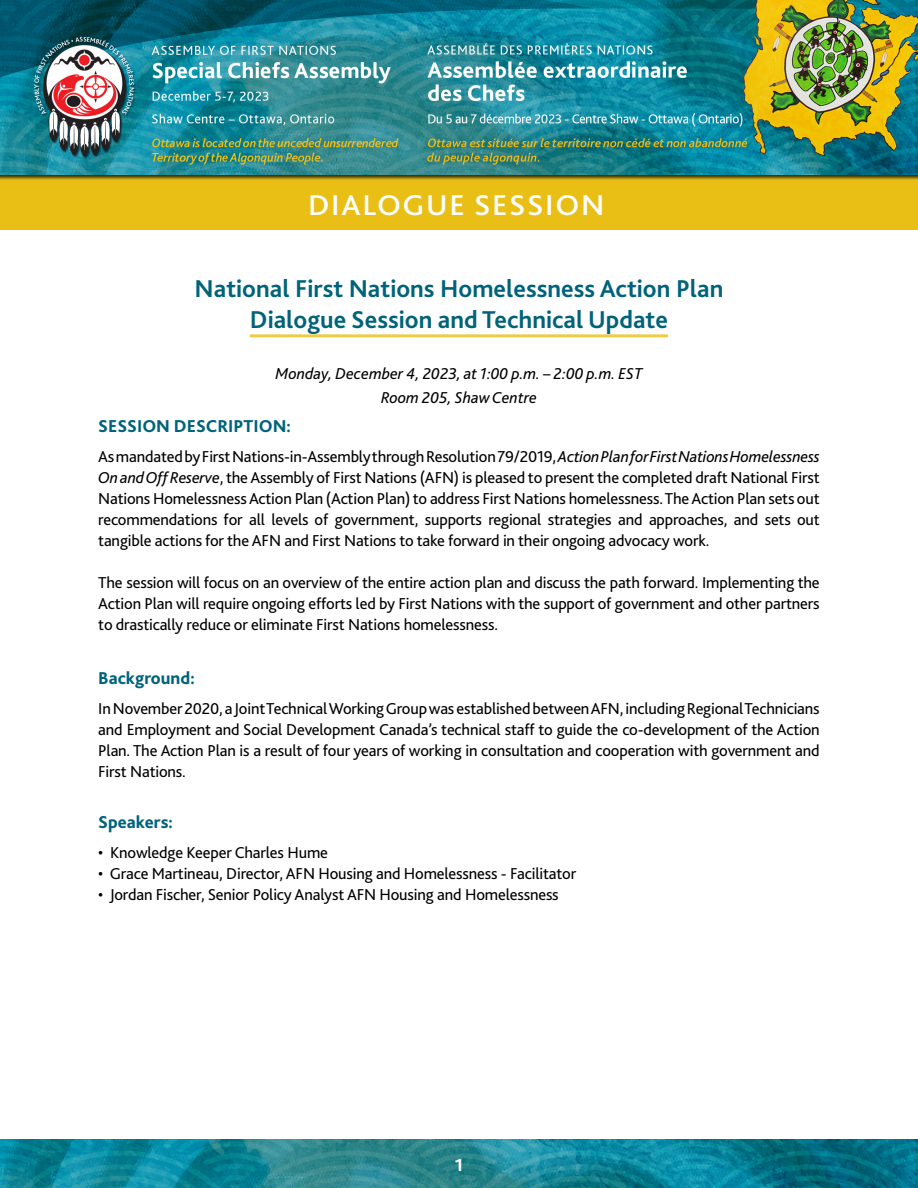
<style>
.page{position:relative;width:918px;height:1188px;background:#fff}
.page>*{position:absolute;margin:0;border:0;box-sizing:border-box;transform-origin:0 0}
.t1{font:500 30px "Bliss 2";letter-spacing:.05em;color:#fff;scale:1.05 1}
.t2{font:700 25.5px/30.6px "Bliss 2";color:#00637a;text-align:center}
.t3{font:800 18px "Bliss 2";color:#00637a}
.t4{font:800 18px "Bliss 2";color:#fff}
.t5{font:16.5px/21px "Bliss 2";letter-spacing:-.01em;color:#000;text-align:justify}
.t6{font:italic 16.5px/24px "Bliss 2";color:#000;text-align:center}
.s1{font-style:italic}
</style>
<div class="page">
<img style="left:0;top:1140px;width:918px;height:48px">
<img style="left:0;top:0;width:918px;height:165px">
<div style="left:0;top:165px;width:918px;height:67px;background:#000;opacity:.75"></div>
<hr style="left:250px;top:334px;width:418px;height:3px;background:#edcb44">
<h1 class="t1" style="left:308px;top:187px;width:284px">DIALOGUE SESSION</h1>
<h2 class="t2" style="left:195px;top:273px;width:530px">National First Nations Homelessness Action Plan<br>Dialogue Session and Technical Update</h2>
<p class="t6" style="left:276px;top:361px;width:368px">Monday, December 4, 2023, at 1:00 p.m. – 2:00 p.m. EST<br>Room 205, Shaw Centre</p>
<p class="t3" style="left:98px;top:415px;width:194px">SESSION DESCRIPTION:</p>
<p class="t5" style="left:98px;top:445px;width:723px">As mandated by First Nations-in-Assembly through Resolution 79/2019, <span class="s1">Action Plan for First Nations Homelessness On and Off Reserve</span>, the Assembly of First Nations (AFN) is pleased to present the completed draft National First Nations Homelessness Action Plan (Action Plan) to address First Nations homelessness. The Action Plan sets out recommendations for all levels of government, supports regional strategies and approaches, and sets out tangible actions for the AFN and First Nations to take forward in their ongoing advocacy work.</p>
<p class="t5" style="left:98px;top:571px;width:723px">The session will focus on an overview of the entire action plan and discuss the path forward. Implementing the Action Plan will require ongoing efforts led by First Nations with the support of government and other partners to drastically reduce or eliminate First Nations homelessness.</p>
<p class="t3" style="left:98px;top:667px;width:98px">Background:</p>
<p class="t5" style="left:98px;top:697px;width:723px">In November 2020, a Joint Technical Working Group was established between AFN, including Regional Technicians and Employment and Social Development Canada’s technical staff to guide the co-development of the Action Plan. The Action Plan is a result of four years of working in consultation and cooperation with government and First Nations.</p>
<p class="t3" style="left:98px;top:811px;width:76px">Speakers:</p>
<p class="t5" style="left:98px;top:841px;width:231px">• Knowledge Keeper Charles Hume</p>
<p class="t5" style="left:98px;top:862px;width:480px">• Grace Martineau, Director, AFN Housing and Homelessness - Facilitator</p>
<p class="t5" style="left:98px;top:883px;width:462px">• Jordan Fischer, Senior Policy Analyst AFN Housing and Homelessness</p>
<p class="t4" style="left:455px;top:1154px;width:10px">1</p>
</div>
